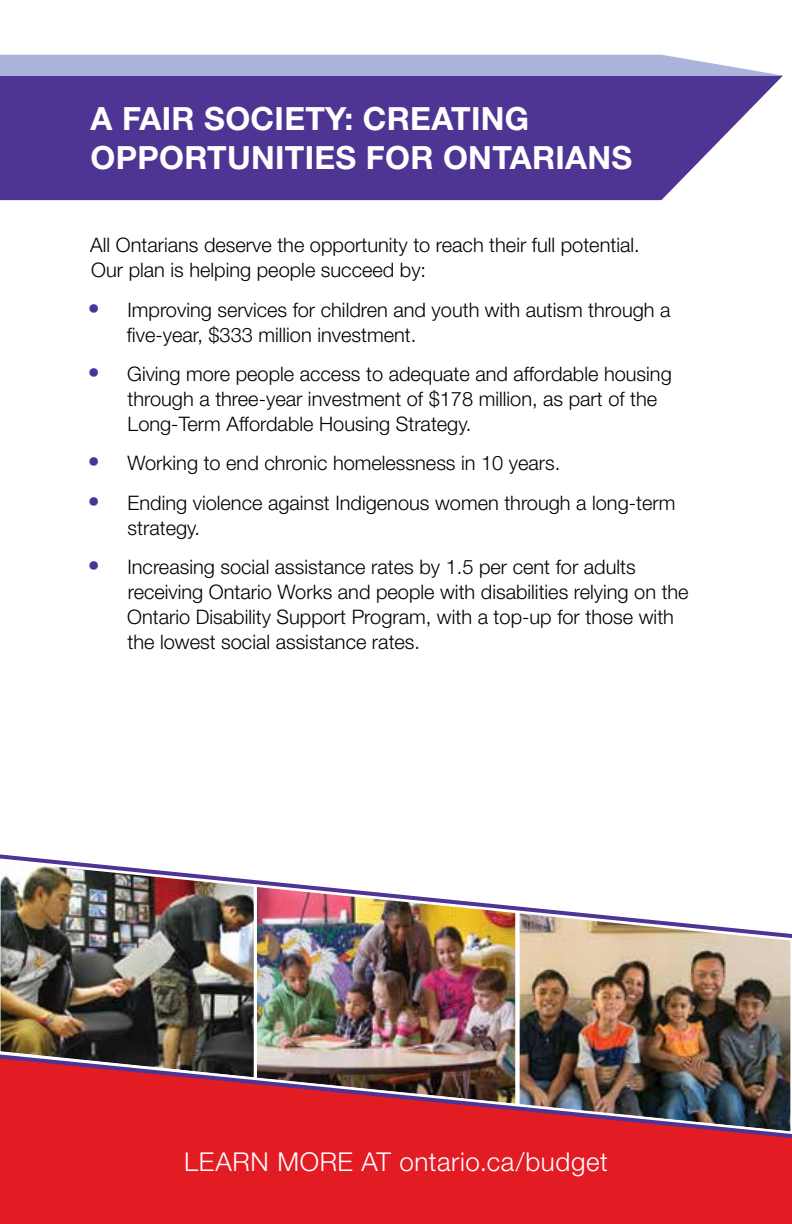
<style>
.page{position:relative;width:792px;height:1224px;background:#fff}
.page>*{position:absolute;margin:0;border:0;box-sizing:border-box;transform-origin:0 0}
.Heading_1{font:700 32px/38.4px "Helvetica Neue LT Std";letter-spacing:.01em;color:#fff}
.t1{font:300 26px "Helvetica Neue LT Std";letter-spacing:.025em;color:#fff}
.Body_text{font:300 20px/25px "Helvetica Neue LT Std";color:#000}
.s1{font-size:24px;color:#4e3594}
</style>
<div class="page">
<svg style="left:0;top:76px;width:783px;height:124px;background:#5b449c"></svg>
<svg style="left:0;top:55px;width:783px;height:21px;background:#b3b9dd"></svg>
<div style="left:0;top:1032px;width:792px;height:192px;background:#e31b23"></div>
<img style="left:520px;top:943px;width:267px;height:106px">
<img style="left:259px;top:943px;width:261px;height:106px">
<img style="left:0;top:943px;width:259px;height:106px">
<img style="left:0;top:940px;width:787px;height:3px">
<img style="left:0;top:1049px;width:787px;height:3px">
<img style="left:0;top:1052px;width:787px;height:86px">
<svg style="left:787px;top:940px;width:5px;height:198px"></svg>
<img style="left:0;top:854px;width:792px;height:86px">
<p class="Heading_1" style="left:91px;top:99px;width:543px">A FAIR SOCIETY: CREATING<br>OPPORTUNITIES FOR ONTARIANS</p>
<p class="Body_text" style="left:90px;top:232px;width:551px">All Ontarians deserve the opportunity to reach their full potential.<br>Our plan is helping people succeed by:</p>
<p class="Body_text" style="left:127px;top:297px;width:545px;text-indent:-39px"><span class="s1">•</span> Improving services for children and youth with autism through a five-year, $333 million investment.</p>
<p class="Body_text" style="left:128px;top:361px;width:546px;text-indent:-40px"><span class="s1">•</span> Giving more people access to adequate and affordable housing through a three-year investment of $178 million, as part of the<br>Long-Term Affordable Housing Strategy.</p>
<p class="Body_text" style="left:88px;top:450px;width:474px"><span class="s1">•</span> Working to end chronic homelessness in 10 years.</p>
<p class="Body_text" style="left:128px;top:490px;width:549px;text-indent:-40px"><span class="s1">•</span> Ending violence against Indigenous women through a long-term strategy.</p>
<p class="Body_text" style="left:127px;top:554px;width:563px;text-indent:-39px"><span class="s1">•</span> Increasing social assistance rates by 1.5 per cent for adults receiving Ontario Works and people with disabilities relying on the Ontario Disability Support Program, with a top-up for those with the lowest social assistance rates.</p>
<p class="t1" style="left:184px;top:1145px;width:425px">LEARN MORE AT ontario.ca/budget</p>
</div>
